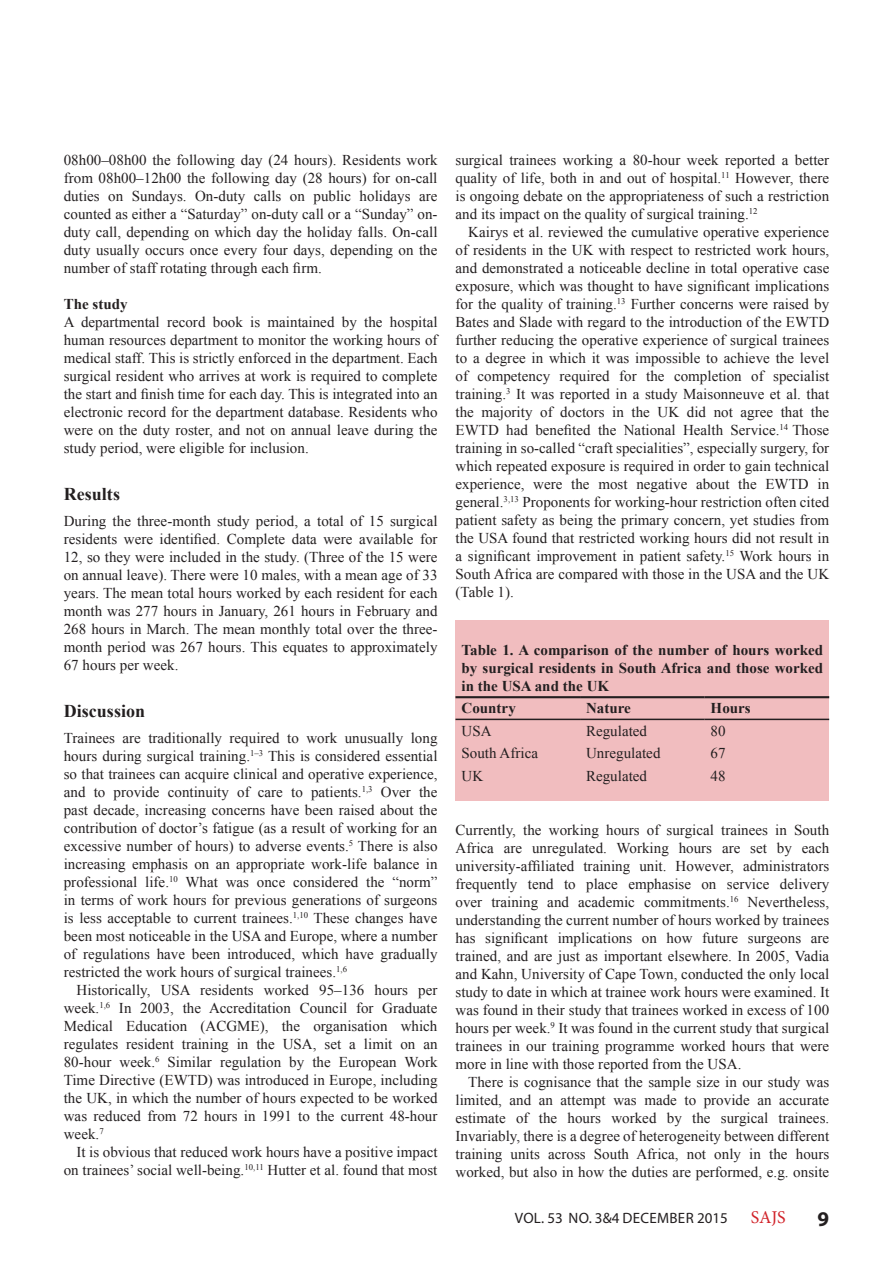
<style>
.page{position:relative;width:893px;height:1263px;background:#fff}
.page>*{position:absolute;margin:0;border:0;box-sizing:border-box;transform-origin:0 0}
.t1{font:700 21px "Myriad Pro";color:#231f20}
.Heading_in_article{font:700 18px "Times New Roman";color:#231f20}
.t2{font:18px "Minion Pro";color:#d1232a}
.Body_Text{font:15px/18px "Times New Roman";color:#231f20;text-align:justify}
.Body_Text_Indent{font:15px/18px "Times New Roman";color:#231f20;text-align:justify}
.Table{font:700 15px/18px "Times New Roman";color:#231f20;text-align:justify}
.Table_Text{font:15px "Times New Roman";color:#231f20}
.t3{font:15px "Myriad Pro";letter-spacing:.02em;color:#231f20}
.Body_Text-2{font:700 15px "Times New Roman";color:#231f20}
</style>
<div class="page">
<div style="left:455px;top:621px;width:374px;height:180px;background:#f1bdbf"></div>
<hr style="left:455px;top:696px;width:125px;height:2px;background:#231f20">
<hr style="left:580px;top:696px;width:125px;height:2px;background:#231f20">
<hr style="left:705px;top:696px;width:124px;height:2px;background:#231f20">
<hr style="left:455px;top:719px;width:125px;height:1px;background:#231f20">
<hr style="left:580px;top:719px;width:125px;height:1px;background:#231f20">
<hr style="left:705px;top:719px;width:124px;height:1px;background:#231f20">
<p class="Body_Text" style="left:64px;top:151px;width:375px">08h00–08h00 the following day (24 hours). Residents work from 08h00–12h00 the following day (28 hours) for on-call duties on Sundays. On-duty calls on public holidays are counted as either a “Saturday” on-duty call or a “Sunday” on&shy;duty call, depending on which day the holiday falls. On-call duty usually occurs once every four days, depending on the number of staff rotating through each firm.</p>
<p class="Body_Text-2" style="left:64px;top:294px;width:66px">The study</p>
<p class="Body_Text" style="left:64px;top:313px;width:375px">A departmental record book is maintained by the hospital human resources department to monitor the working hours of medical staff. This is strictly enforced in the department. Each surgical resident who arrives at work is required to complete the start and finish time for each day. This is integrated into an electronic record for the department database. Residents who were on the duty roster, and not on annual leave during the study period, were eligible for inclusion.</p>
<p class="Heading_in_article" style="left:64px;top:481px;width:58px">Results</p>
<p class="Body_Text" style="left:64px;top:512px;width:375px">During the three-month study period, a total of 15 surgical residents were identified. Complete data were available for 12, so they were included in the study. (Three of the 15 were on annual leave). There were 10 males, with a mean age of 33 years. The mean total hours worked by each resident for each month was 277 hours in January, 261 hours in February and 268 hours in March. The mean monthly total over the three&shy;month period was 267 hours. This equates to approximately 67 hours per week.</p>
<p class="Heading_in_article" style="left:64px;top:698px;width:83px">Discussion</p>
<p class="Body_Text" style="left:64px;top:729px;width:375px">Trainees are traditionally required to work unusually long hours during surgical training.<sup>1–3</sup> This is considered essential so that trainees can acquire clinical and operative experience, and to provide continuity of care to patients.<sup>1,3</sup> Over the past decade, increasing concerns have been raised about the contribution of doctor’s fatigue (as a result of working for an excessive number of hours) to adverse events.<sup>5</sup> There is also increasing emphasis on an appropriate work-life balance in professional life.<sup>10</sup> What was once considered the “norm” in terms of work hours for previous generations of surgeons is less acceptable to current trainees.<sup>1,10</sup> These changes have been most noticeable in the USA and Europe, where a number of regulations have been introduced, which have gradually restricted the work hours of surgical trainees.<sup>1,6</sup></p>
<p class="Body_Text_Indent" style="left:64px;top:981px;width:375px;text-indent:13px">Historically, USA residents worked 95–136 hours per week.<sup>1,6</sup> In 2003, the Accreditation Council for Graduate Medical Education (ACGME), the organisation which regulates resident training in the USA, set a limit on an 80-hour week.<sup>6</sup> Similar regulation by the European Work Time Directive (EWTD) was introduced in Europe, including the UK, in which the number of hours expected to be worked was reduced from 72 hours in 1991 to the current 48-hour week.<sup>7</sup></p>
<p class="Body_Text_Indent" style="left:64px;top:1143px;width:375px;text-align:right">It is obvious that reduced work hours have a positive impact on trainees’ social well-being.<sup>10,11</sup> Hutter et al. found that most</p>
<p class="Body_Text_Indent" style="left:455px;top:151px;width:375px">surgical trainees working a 80-hour week reported a better quality of life, both in and out of hospital.<sup>11</sup> However, there is ongoing debate on the appropriateness of such a restriction and its impact on the quality of surgical training.<sup>12</sup></p>
<p class="Body_Text_Indent" style="left:455px;top:223px;width:375px;text-indent:13px">Kairys et al. reviewed the cumulative operative experience of residents in the UK with respect to restricted work hours, and demonstrated a noticeable decline in total operative case exposure, which was thought to have significant implications for the quality of training.<sup>13</sup> Further concerns were raised by Bates and Slade with regard to the introduction of the EWTD further reducing the operative experience of surgical trainees to a degree in which it was impossible to achieve the level of competency required for the completion of specialist training.<sup>3</sup> It was reported in a study Maisonneuve et al. that the majority of doctors in the UK did not agree that the EWTD had benefited the National Health Service.<sup>14</sup> Those training in so-called “craft specialities”, especially surgery, for which repeated exposure is required in order to gain technical experience, were the most negative about the EWTD in general.<sup>3,13</sup> Proponents for working-hour restriction often cited patient safety as being the primary concern, yet studies from the USA found that restricted working hours did not result in a significant improvement in patient safety.<sup>15</sup> Work hours in South Africa are compared with those in the USA and the UK (Table 1).</p>
<p class="Table" style="left:461px;top:641px;width:363px">Table 1. A comparison of the number of hours worked by surgical residents in South Africa and those worked in the USA and the UK</p>
<p class="Table" style="left:461px;top:699px;width:56px">Country</p>
<p class="Table" style="left:586px;top:699px;width:46px">Nature</p>
<p class="Table" style="left:711px;top:699px;width:42px">Hours</p>
<p class="Table_Text" style="left:461px;top:721px;width:32px">USA</p>
<p class="Table_Text" style="left:586px;top:721px;width:63px">Regulated</p>
<p class="Table_Text" style="left:711px;top:721px;width:17px">80</p>
<p class="Table_Text" style="left:461px;top:743px;width:78px">South Africa</p>
<p class="Table_Text" style="left:586px;top:743px;width:76px">Unregulated</p>
<p class="Table_Text" style="left:711px;top:743px;width:17px">67</p>
<p class="Table_Text" style="left:461px;top:765px;width:23px">UK</p>
<p class="Table_Text" style="left:586px;top:765px;width:63px">Regulated</p>
<p class="Table_Text" style="left:711px;top:765px;width:17px">48</p>
<p class="Body_Text" style="left:455px;top:820px;width:375px">Currently, the working hours of surgical trainees in South Africa are unregulated. Working hours are set by each university-affiliated training unit. However, administrators frequently tend to place emphasise on service delivery over training and academic commitments.<sup>16</sup> Nevertheless, understanding the current number of hours worked by trainees has significant implications on how future surgeons are trained, and are just as important elsewhere. In 2005, Vadia and Kahn, University of Cape Town, conducted the only local study to date in which at trainee work hours were examined. It was found in their study that trainees worked in excess of 100 hours per week.<sup>9</sup> It was found in the current study that surgical trainees in our training programme worked hours that were more in line with those reported from the USA.</p>
<p class="Body_Text_Indent" style="left:455px;top:1072px;width:375px;text-indent:13px">There is cognisance that the sample size in our study was limited, and an attempt was made to provide an accurate estimate of the hours worked by the surgical trainees.<br>Invariably, there is a degree of heterogeneity between different training units across South Africa, not only in the hours worked, but also in how the duties are performed, e.g. onsite</p>
<p class="t3" style="left:515px;top:1209px;width:215px">VOL. 53 NO. 3&amp;4 DECEMBER 2015</p>
<p class="t2" style="left:751px;top:1205px;width:37px">SAJS</p>
<p class="t1" style="left:817px;top:1205px;width:13px">9</p>
</div>
